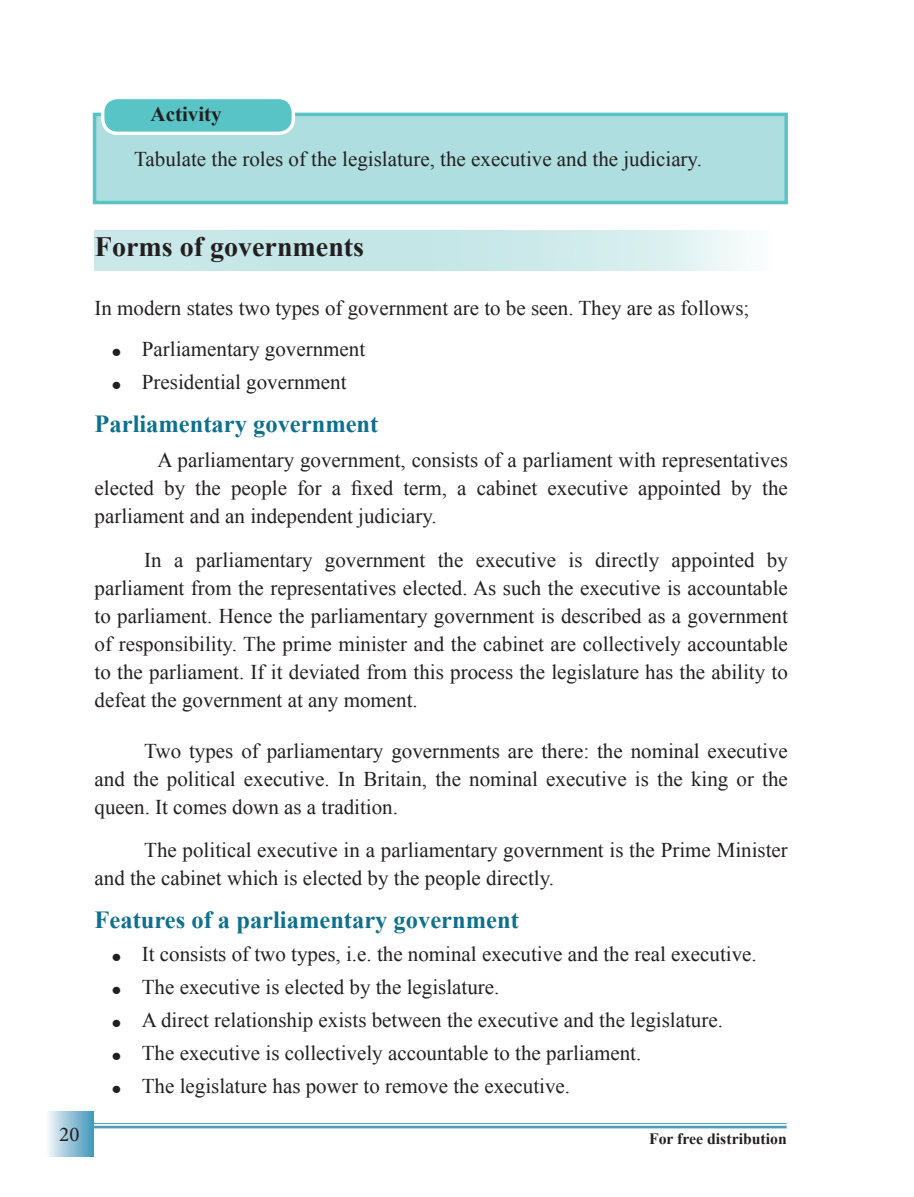
<style>
.page{position:relative;width:914px;height:1197px;background:#fff}
.page>*{position:absolute;margin:0;border:0;box-sizing:border-box;transform-origin:0 0}
.t1{font:700 28px "Times New Roman";color:#231f20}
.t2{font:700 24.5px "Times New Roman";color:#0e708d}
.t3{font:21px/28px "Times New Roman";color:#231f20}
.t4{font:700 21px "Times New Roman";color:#231f20}
.t5{font:21px "Minion Pro";color:#231f20}
.t6{font:700 15.75px "Times New Roman";color:#231f20}
.s1{font-family:"FM Ababld";font-weight:700}
</style>
<div class="page">
<div style="left:45px;top:1111px;width:48px;height:45px;background:linear-gradient(to right,#fafbfd,#4699bc)"></div>
<hr style="left:93px;top:1126px;width:693px;height:2px;background:#509cb9">
<hr style="left:93px;top:1123px;width:693px;height:1px;background:#509cb9">
<div style="left:93px;top:113px;width:695px;height:91px;background:#aededf;border:4px solid #59c4c5"></div>
<div style="left:103px;top:97px;width:190px;height:36px;background:#59c4c5;border-radius:15px"></div>
<div style="left:101px;top:96px;width:194px;height:39px;border:4px solid #fff;border-radius:15px"></div>
<p class="t4" style="left:150px;top:100px;width:73px">Activity</p>
<p class="t3" style="left:134px;top:144px;width:569px">Tabulate the roles of the legislature, the executive and the judiciary.</p>
<h1 class="t1" style="left:95px;top:227px;width:271px">Forms of governments</h1>
<p class="t3" style="left:112px;top:287px;width:639px;line-height:40.8px;text-indent:-17px">In modern states two types of government are to be seen. They are as follows;<br><span class="s1">²</span> Parliamentary government</p>
<p class="t3" style="left:112px;top:367px;width:236px"><span class="s1">²</span> Presidential government</p>
<p class="t2" style="left:94px;top:406px;width:285px">Parliamentary government</p>
<p class="t3" style="left:95px;top:446px;width:695px;text-align:justify;text-indent:63px">A parliamentary government, consists of a parliament with representatives elected by the people for a fixed term, a cabinet executive appointed by the parliament and an independent judiciary.</p>
<p class="t3" style="left:95px;top:546px;width:695px;text-align:justify;text-indent:50px">In a parliamentary government the executive is directly appointed by parliament from the representatives elected. As such the executive is accountable to parliament. Hence the parliamentary government is described as a government of responsibility. The prime minister and the cabinet are collectively accountable to the parliament. If it deviated from this process the legislature has the ability to defeat the government at any moment.</p>
<p class="t3" style="left:95px;top:737px;width:695px;text-align:justify;text-indent:50px">Two types of parliamentary governments are there: the nominal executive and the political executive. In Britain, the nominal executive is the king or the queen. It comes down as a tradition.</p>
<p class="t3" style="left:95px;top:835px;width:695px;text-indent:50px">The political executive in a parliamentary government is the Prime Minister and the cabinet which is elected by the people directly.</p>
<p class="t2" style="left:94px;top:903px;width:426px">Features of a parliamentary government</p>
<p class="t3" style="left:112px;top:937px;width:646px;line-height:33.1px"><span class="s1">²</span> It consists of two types, i.e. the nominal executive and the real executive.<br><span class="s1">²</span> The executive is elected by the legislature.<br><span class="s1">²</span> A direct relationship exists between the executive and the legislature.<br><span class="s1">²</span> The executive is collectively accountable to the parliament.<br><span class="s1">²</span> The legislature has power to remove the executive.</p>
<p class="t5" style="left:59px;top:1120px;width:22px">20</p>
<p class="t6" style="left:649px;top:1128px;width:139px">For free distribution</p>
</div>
